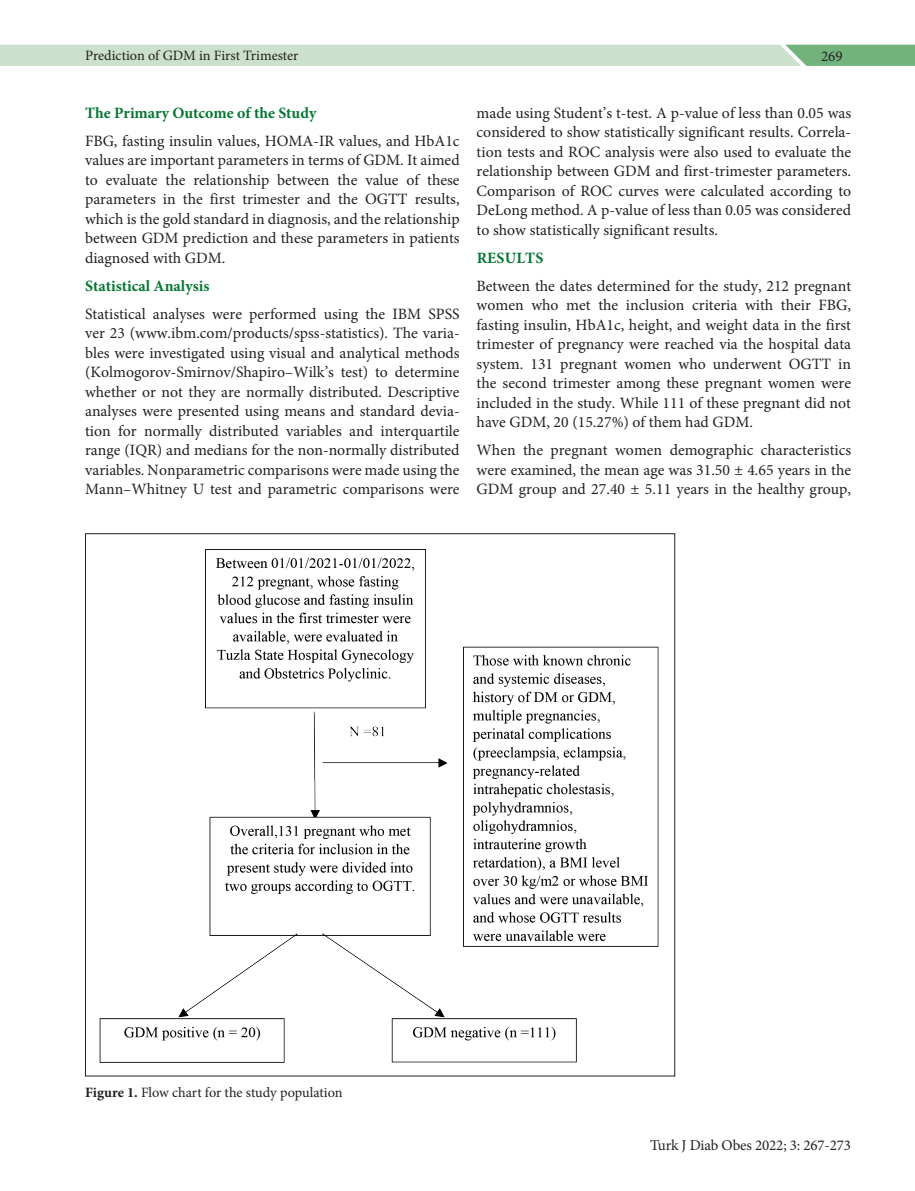
<style>
.page{position:relative;width:915px;height:1191px;background:#fff}
.page>*{position:absolute;margin:0;border:0;box-sizing:border-box;transform-origin:0 0}
.t1{font:15.75px/19.5px "Minion Pro";color:#231f20;text-align:justify}
.t2{font:700 15.75px "Minion Pro";color:#057732}
.t3{font:15px "Minion Pro";letter-spacing:-.01em;color:#231f20}
.t4{font:14.25px "Minion Pro";letter-spacing:-.005em;color:#231f20}
.s1{font-weight:700}
</style>
<div class="page">
<svg style="left:0;top:45px;width:914px;height:21px;background:#c0dbc3"></svg>
<img style="left:99px;top:549px;width:560px;height:514px">
<p class="t4" style="left:85px;top:46px;width:215px">Prediction of GDM in First Trimester</p>
<p class="t3" style="left:820px;top:46px;width:23px">269</p>
<p class="t2" style="left:85px;top:102px;width:233px">The Primary Outcome of the Study</p>
<p class="t1" style="left:85px;top:131px;width:376px">FBG, fasting insulin values, HOMA-IR values, and HbA1c values are important parameters in terms of GDM. It aimed to evaluate the relationship between the value of these parameters in the first trimester and the OGTT results, which is the gold standard in diagnosis, and the relationship between GDM prediction and these parameters in patients diagnosed with GDM.</p>
<p class="t2" style="left:85px;top:275px;width:126px">Statistical Analysis</p>
<p class="t1" style="left:85px;top:304px;width:376px">Statistical analyses were performed using the IBM SPSS ver 23 (www.ibm.com/products/spss-statistics). The varia&shy;bles were investigated using visual and analytical methods (Kolmogorov-Smirnov/Shapiro–Wilk’s test) to determine whether or not they are normally distributed. Descriptive analyses were presented using means and standard devia&shy;tion for normally distributed variables and interquartile range (IQR) and medians for the non-normally distributed variables. Nonparametric comparisons were made using the Mann–Whitney U test and parametric comparisons were</p>
<p class="t1" style="left:476px;top:103px;width:376px">made using Student’s t-test. A p-value of less than 0.05 was considered to show statistically significant results. Correla&shy;tion tests and ROC analysis were also used to evaluate the relationship between GDM and first-trimester parameters.<br>Comparison of ROC curves were calculated according to DeLong method. A p-value of less than 0.05 was considered to show statistically significant results.</p>
<p class="t2" style="left:476px;top:247px;width:68px">RESULTS</p>
<p class="t1" style="left:476px;top:276px;width:376px">Between the dates determined for the study, 212 pregnant women who met the inclusion criteria with their FBG, fasting insulin, HbA1c, height, and weight data in the first trimester of pregnancy were reached via the hospital data system. 131 pregnant women who underwent OGTT in the second trimester among these pregnant women were included in the study. While 111 of these pregnant did not have GDM, 20 (15.27%) of them had GDM.</p>
<p class="t1" style="left:476px;top:441px;width:376px">When the pregnant women demographic characteristics were examined, the mean age was 31.50 ± 4.65 years in the GDM group and 27.40 ± 5.11 years in the healthy group,</p>
<p class="t4" style="left:85px;top:1083px;width:259px"><span class="s1">Figure 1.</span> Flow chart for the study population</p>
<p class="t3" style="left:650px;top:1134px;width:202px">Turk J Diab Obes 2022; 3: 267-273</p>
</div>
